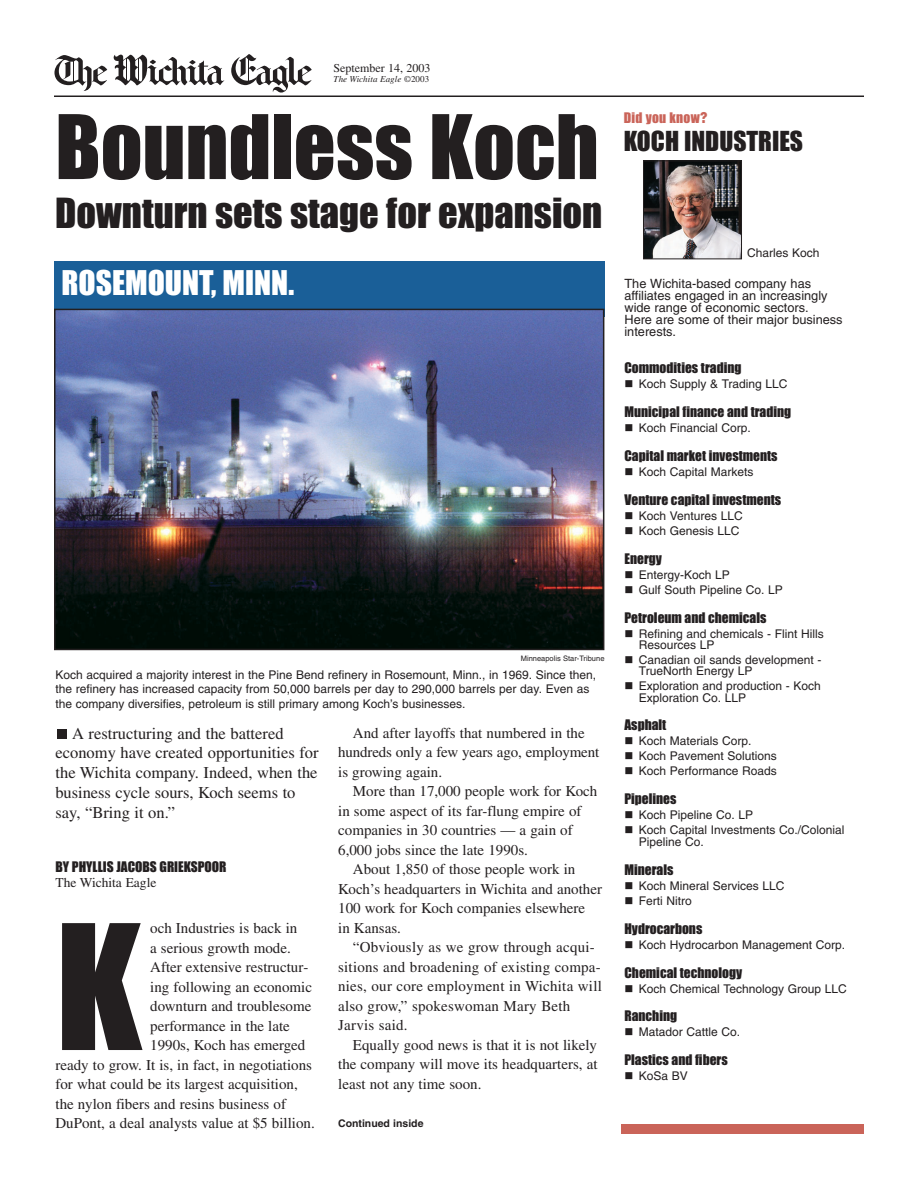
<style>
.page{position:relative;width:918px;height:1188px;background:#fff}
.page>*{position:absolute;margin:0;border:0;box-sizing:border-box;transform-origin:0 0}
.t1{font:160.5px "Impact";color:#231f20}
.t2{font:82.2px "Impact";color:#231f20}
.t3{font:38.4px "Impact";color:#231f20}
.t4{font:31.5px "Impact";color:#fff}
.t5{font:25.5px "Impact";color:#231f20}
.t6{font:16.5px/19.8px "Times";color:#231f20}
.t7{font:15px/19.5px "Times";color:#231f20}
.t8{font:13.5px "Impact";color:#231f20}
.t9{font:13.5px "Times";color:#231f20}
.t10{font:13.5px "Impact";letter-spacing:.02em;color:#ca6459}
.t11{font:12.75px/12px "Helvetica";color:#231f20}
.t12{font:12px/15px "Helvetica";color:#231f20}
.t13{font:12px "Times";color:#231f20}
.t14{font:700 10.5px "Helvetica";color:#231f20}
.t15{font:italic 9px "Times";letter-spacing:.01em;color:#231f20}
.t16{font:7.5px "Helvetica";color:#231f20}
.s1{font-style:normal}
.s2{font-family:"Helvetica";font-weight:900;font-size:15px}
</style>
<div class="page">
<div style="left:57px;top:729px;width:9px;height:10px;background:#231f20"></div>
<hr style="left:54px;top:96px;width:810px;height:1px;background:#231f20">
<div style="left:54px;top:261px;width:550px;height:56px;background:#1a5f98"></div>
<img style="left:57px;top:312px;width:544px;height:335px">
<div style="left:54px;top:309px;width:550px;height:341px;border:2px solid #231f20"></div>
<img style="left:645px;top:162px;width:95px;height:95px">
<div style="left:643px;top:160px;width:99px;height:99px;border:1px solid #231f20"></div>
<div style="left:622px;top:1124px;width:242px;height:10px;background:#ca6459"></div>
<svg style="left:54px;top:55px;width:53px;height:36px"></svg>
<svg style="left:114px;top:54px;width:110px;height:32px"></svg>
<svg style="left:231px;top:54px;width:81px;height:39px"></svg>
<p class="t13" style="left:334px;top:63px;width:98px">September 14, 2003</p>
<p class="t15" style="left:334px;top:76px;width:97px">The Wichita Eagle <span class="s1">©2003</span></p>
<h2 class="t2" style="left:55px;top:120px;width:545px">Boundless Koch</h2>
<h3 class="t3" style="left:55px;top:201px;width:548px">Downturn sets stage for expansion</h3>
<h3 class="t4" style="left:62px;top:273px;width:234px">ROSEMOUNT, MINN.</h3>
<p class="t16" style="left:521px;top:655px;width:85px">Minneapolis Star-Tribune</p>
<p class="t12" style="left:56px;top:669px;width:542px;line-height:14.4px">Koch acquired a majority interest in the Pine Bend refinery in Rosemount, Minn., in 1969. Since then, the refinery has increased capacity from 50,000 barrels per day to 290,000 barrels per day. Even as the company diversifies, petroleum is still primary among Koch’s businesses.</p>
<p class="t6" style="left:56px;top:725px;width:265px;text-indent:17px">A restructuring and the battered economy have created opportunities for the Wichita company. Indeed, when the business cycle sours, Koch seems to say, “Bring it on.”</p>
<p class="t8" style="left:56px;top:862px;width:173px">BY PHYLLIS JACOBS GRIEKSPOOR</p>
<p class="t9" style="left:56px;top:878px;width:102px">The Wichita Eagle</p>
<h1 class="t1" style="left:56px;top:935px;width:88px">K</h1>
<p class="t7" style="left:150px;top:920px;width:149px">och Industries is back in</p>
<p class="t7" style="left:150px;top:939px;width:142px">a serious growth mode.</p>
<p class="t7" style="left:150px;top:959px;width:160px">After extensive restructur-</p>
<p class="t7" style="left:150px;top:978px;width:163px">ing following an economic</p>
<p class="t7" style="left:150px;top:998px;width:163px">downturn and troublesome</p>
<p class="t7" style="left:150px;top:1017px;width:141px">performance in the late</p>
<p class="t7" style="left:150px;top:1037px;width:157px">1990s, Koch has emerged</p>
<p class="t7" style="left:56px;top:1056px;width:258px">ready to grow. It is, in fact, in negotiations</p>
<p class="t7" style="left:56px;top:1076px;width:244px">for what could be its largest acquisition,</p>
<p class="t7" style="left:56px;top:1095px;width:232px">the nylon fibers and resins business of</p>
<p class="t7" style="left:56px;top:1115px;width:261px">DuPont, a deal analysts value at $5 billion.</p>
<p class="t7" style="left:338px;top:724px;width:263px;text-indent:15px">And after layoffs that numbered in the hundreds only a few years ago, employment is growing again.</p>
<p class="t7" style="left:338px;top:783px;width:261px;text-indent:15px">More than 17,000 people work for Koch in some aspect of its far-flung empire of companies in 30 countries — a gain of 6,000 jobs since the late 1990s.</p>
<p class="t7" style="left:338px;top:861px;width:265px;text-indent:15px">About 1,850 of those people work in<br>Koch’s headquarters in Wichita and another<br>100 work for Koch companies elsewhere<br>in Kansas.</p>
<p class="t7" style="left:338px;top:939px;width:265px;text-indent:15px">“Obviously as we grow through acqui&shy;sitions and broadening of existing compa&shy;nies, our core employment in Wichita will also grow,” spokeswoman Mary Beth Jarvis said.</p>
<p class="t7" style="left:338px;top:1036px;width:261px;text-align:justify;text-indent:15px">Equally good news is that it is not likely the company will move its headquarters, at least not any time soon.</p>
<p class="t14" style="left:338px;top:1120px;width:87px">Continued inside</p>
<p class="t10" style="left:624px;top:114px;width:85px">Did you know<span class="s2">?</span></p>
<h3 class="t5" style="left:624px;top:133px;width:181px">KOCH INDUSTRIES</h3>
<p class="t12" style="left:747px;top:247px;width:74px">Charles Koch</p>
<p class="t11" style="left:624px;top:278px;width:220px">The Wichita-based company has affiliates engaged in an increasingly wide range of economic sectors.<br>Here are some of their major business interests.</p>
<p class="t8" style="left:624px;top:363px;width:119px">Commodities trading</p>
<p class="t12" style="left:639px;top:377px;width:150px">Koch Supply &amp; Trading LLC</p>
<p class="t8" style="left:624px;top:407px;width:168px">Municipal finance and trading</p>
<p class="t12" style="left:639px;top:421px;width:114px">Koch Financial Corp.</p>
<p class="t8" style="left:624px;top:451px;width:155px">Capital market investments</p>
<p class="t12" style="left:639px;top:465px;width:116px">Koch Capital Markets</p>
<p class="t8" style="left:624px;top:495px;width:158px">Venture capital investments</p>
<p class="t12" style="left:639px;top:509px;width:106px">Koch Ventures LLC<br>Koch Genesis LLC</p>
<p class="t8" style="left:624px;top:554px;width:39px">Energy</p>
<p class="t12" style="left:639px;top:568px;width:146px">Entergy-Koch LP<br>Gulf South Pipeline Co. LP</p>
<p class="t8" style="left:624px;top:613px;width:143px">Petroleum and chemicals</p>
<p class="t12" style="left:639px;top:629px;width:186px;line-height:11.2px">Refining and chemicals - Flint Hills<br>Resources LP</p>
<p class="t12" style="left:639px;top:655px;width:184px;line-height:11.2px">Canadian oil sands development -<br>TrueNorth Energy LP</p>
<p class="t12" style="left:639px;top:682px;width:184px;line-height:11.2px">Exploration and production - Koch<br>Exploration Co. LLP</p>
<p class="t8" style="left:624px;top:721px;width:43px">Asphalt</p>
<p class="t12" style="left:639px;top:735px;width:140px">Koch Materials Corp.<br>Koch Pavement Solutions<br>Koch Performance Roads</p>
<p class="t8" style="left:624px;top:795px;width:54px">Pipelines</p>
<p class="t12" style="left:639px;top:809px;width:207px">Koch Pipeline Co. LP<br>Koch Capital Investments Co./Colonial</p>
<p class="t12" style="left:639px;top:835px;width:67px">Pipeline Co.</p>
<p class="t8" style="left:624px;top:865px;width:51px">Minerals</p>
<p class="t12" style="left:639px;top:879px;width:147px">Koch Mineral Services LLC<br>Ferti Nitro</p>
<p class="t8" style="left:624px;top:924px;width:79px">Hydrocarbons</p>
<p class="t12" style="left:639px;top:938px;width:208px">Koch Hydrocarbon Management Corp.</p>
<p class="t8" style="left:624px;top:968px;width:119px">Chemical technology</p>
<p class="t12" style="left:639px;top:982px;width:209px">Koch Chemical Technology Group LLC</p>
<p class="t8" style="left:624px;top:1012px;width:54px">Ranching</p>
<p class="t12" style="left:639px;top:1026px;width:103px">Matador Cattle Co.</p>
<p class="t8" style="left:624px;top:1056px;width:105px">Plastics and fibers</p>
<p class="t12" style="left:639px;top:1070px;width:51px">KoSa BV</p>
</div>
